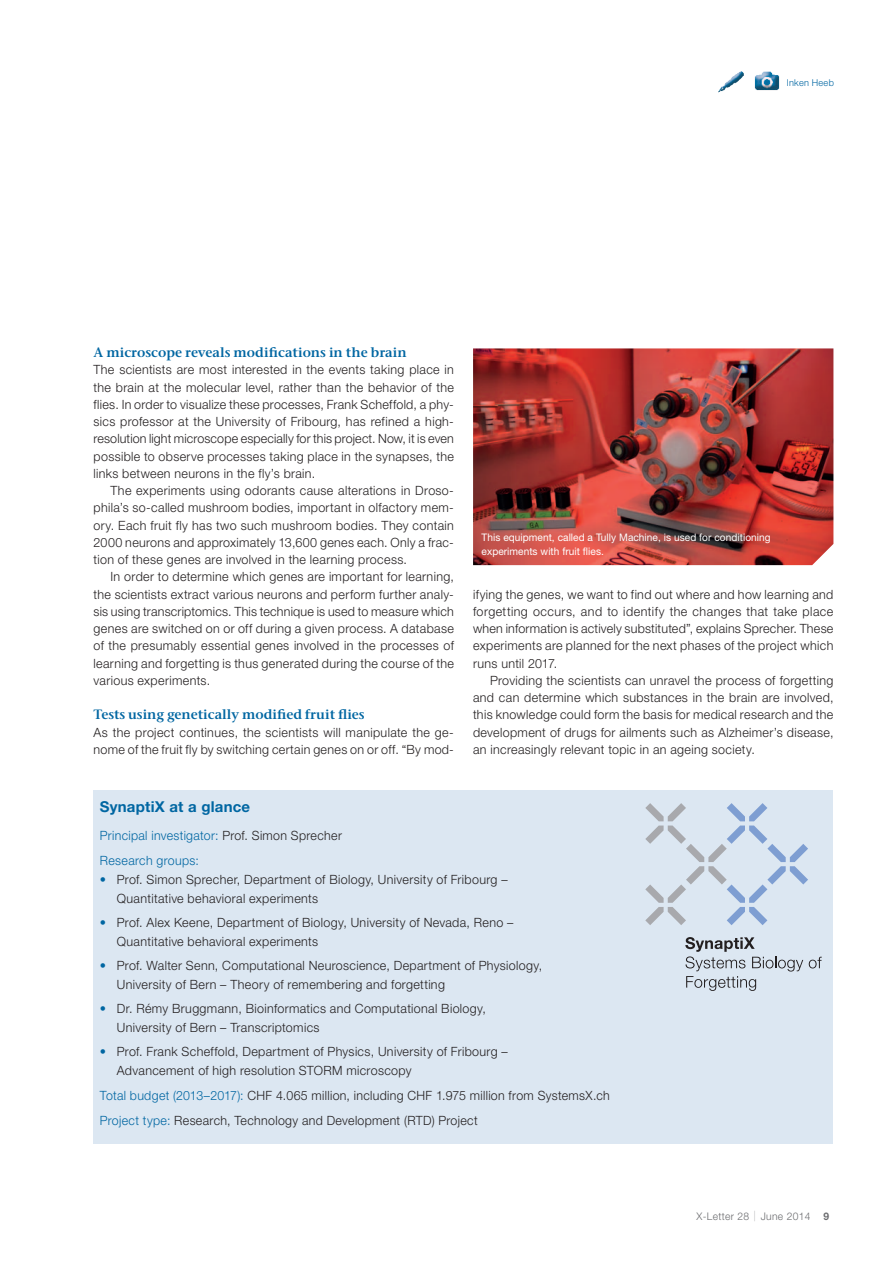
<style>
.page{position:relative;width:893px;height:1263px;background:#fff}
.page>*{position:absolute;margin:0;border:0;box-sizing:border-box;transform-origin:0 0}
.t1{font:700 15px "Helvetica Neue LT Std";letter-spacing:.015em;color:#0066a2}
.t2{font:600 13.5px "Stone Ser ITC Std";letter-spacing:-.005em;color:#0066a2}
.t3{font:300 12.75px/17.2px "Helvetica Neue LT Std";letter-spacing:.03em;color:#231f20}
.t4{font:300 12.75px/25px "Helvetica Neue LT Std";letter-spacing:.025em;color:#0066a2}
.t5{font:300 10.5px "Helvetica Neue LT Std";letter-spacing:.03em;color:#6c6d70}
.t6{font:10.35px/13.5px "Helvetica Neue LT Std";letter-spacing:.005em;color:#fff}
.t7{font:300 9.45px "Helvetica Neue LT Std";letter-spacing:.035em;color:#0066a2}
.s1{color:#231f20}
.s2{color:#0066a2}
.s3{color:#87898c}
.s4{font-weight:700}
</style>
<div class="page">
<img style="left:473px;top:348px;width:360px;height:217px">
<img style="left:754px;top:71px;width:26px;height:20px">
<img style="left:718px;top:71px;width:26px;height:21px">
<div style="left:93px;top:791px;width:740px;height:353px;background:#dce7f2"></div>
<svg style="left:645px;top:803px;width:163px;height:122px"></svg>
<svg style="left:809px;top:957px;width:13px;height:11px"></svg>
<svg style="left:685px;top:937px;width:118px;height:54px"></svg>
<p class="t7" style="left:787px;top:77px;width:49px">Inken Heeb</p>
<p class="t2" style="left:94px;top:344px;width:315px">A microscope reveals modifications in the brain</p>
<p class="t3" style="left:94px;top:361px;width:362px;text-align:justify">The scientists are most interested in the events taking place in the brain at the molecular level, rather than the behavior of the flies. In order to visualize these processes, Frank Scheffold, a phy&shy;sics professor at the University of Fribourg, has refined a high&shy;resolution light microscope especially for this project. Now, it is even possible to observe processes taking place in the synapses, the links between neurons in the fly’s brain.</p>
<p class="t3" style="left:94px;top:482px;width:362px;text-align:justify;text-indent:17px">The experiments using odorants cause alterations in Droso&shy;phila’s so-called mushroom bodies, important in olfactory mem&shy;ory. Each fruit fly has two such mushroom bodies. They contain 2000 neurons and approximately 13,600 genes each. Only a frac&shy;tion of these genes are involved in the learning process.</p>
<p class="t3" style="left:94px;top:568px;width:362px;text-align:justify;text-indent:17px">In order to determine which genes are important for learning, the scientists extract various neurons and perform further analy&shy;sis using transcriptomics. This technique is used to measure which genes are switched on or off during a given process. A database of the presumably essential genes involved in the processes of learning and forgetting is thus generated during the course of the various experiments.</p>
<p class="t2" style="left:94px;top:706px;width:273px">Tests using genetically modified fruit flies</p>
<p class="t3" style="left:94px;top:723px;width:362px">As the project continues, the scientists will manipulate the ge&shy;nome of the fruit fly by switching certain genes on or off. “By mod-</p>
<p class="t6" style="left:482px;top:531px;width:291px">This equipment, called a Tully Machine, is used for conditioning experiments with fruit flies.</p>
<p class="t3" style="left:473px;top:585px;width:362px;text-align:justify">ifying the genes, we want to find out where and how learning and forgetting occurs, and to identify the changes that take place when information is actively substituted”, explains Sprecher. These experiments are planned for the next phases of the project which runs until 2017.</p>
<p class="t3" style="left:473px;top:671px;width:362px;text-align:justify;text-indent:17px">Providing the scientists can unravel the process of forgetting and can determine which substances in the brain are involved, this knowledge could form the basis for medical research and the development of drugs for ailments such as Alzheimer’s disease, an increasingly relevant topic in an ageing society.</p>
<p class="t1" style="left:100px;top:797px;width:152px">SynaptiX at a glance</p>
<p class="t4" style="left:100px;top:823px;width:244px">Principal investigator: <span class="s1">Prof. Simon Sprecher<br></span>Research groups:</p>
<p class="t3" style="left:117px;top:870px;width:392px;line-height:18.8px;text-indent:-17px"><span class="s2">•</span> Prof. Simon Sprecher, Department of Biology, University of Fribourg –<br>Quantitative behavioral experiments</p>
<p class="t3" style="left:117px;top:913px;width:398px;line-height:18.8px;text-indent:-17px"><span class="s2">•</span> Prof. Alex Keene, Department of Biology, University of Nevada, Reno –<br>Quantitative behavioral experiments</p>
<p class="t3" style="left:117px;top:956px;width:427px;line-height:18.8px;text-indent:-17px"><span class="s2">•</span> Prof. Walter Senn, Computational Neuroscience, Department of Physiology,<br>University of Bern – Theory of remembering and forgetting</p>
<p class="t3" style="left:117px;top:999px;width:371px;line-height:18.8px;text-indent:-17px"><span class="s2">•</span> Dr. Rémy Bruggmann, Bioinformatics and Computational Biology,<br>University of Bern – Transcriptomics</p>
<p class="t3" style="left:117px;top:1042px;width:392px;line-height:18.8px;text-indent:-17px"><span class="s2">•</span> Prof. Frank Scheffold, Department of Physics, University of Fribourg –<br>Advancement of high resolution STORM microscopy</p>
<p class="t3" style="left:100px;top:1082px;width:511px;line-height:25px"><span class="s2">Total budget (2013–2017):</span> CHF 4.065 million, including CHF 1.975 million from SystemsX.ch<br><span class="s2">Project type:</span> Research, Technology and Development (RTD) Project</p>
<p class="t5" style="left:696px;top:1209px;width:134px">X-Letter 28 <span class="s3">|</span> June 2014 <span class="s4">9</span></p>
</div>
